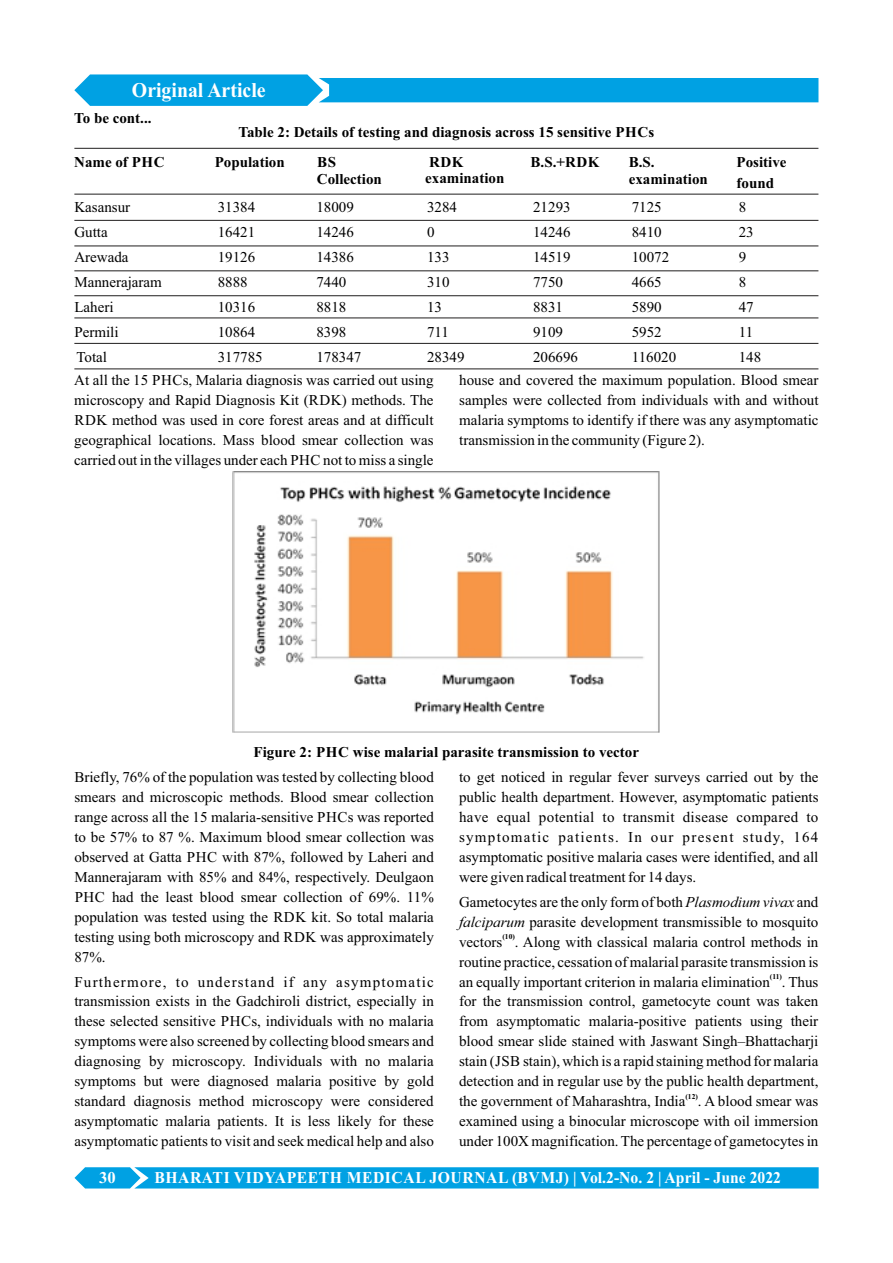
<style>
.page{position:relative;width:893px;height:1263px;background:#fff}
.page>*{position:absolute;margin:0;border:0;box-sizing:border-box;transform-origin:0 0}
.t1{font:700 21px "Times New Roman";color:#fff;scale:.94 1}
.t2{font:700 16.5px "Times New Roman";letter-spacing:.035em;color:#fff;scale:.95 1}
.t3{font:700 16.5px "Times New Roman";letter-spacing:.035em;color:#fff}
.t4{font:15px/20px "Times New Roman";color:#000;text-align:justify}
.t5{font:700 15px/16.6px "Times New Roman";color:#000}
.t6{font:700 7.5px "Times New Roman";color:#000}
.s1{font-style:italic}
</style>
<div class="page">
<hr style="left:74px;top:194px;width:744px;height:1px;background:#2b2929">
<hr style="left:74px;top:220px;width:744px;height:1px;background:#2b2929">
<hr style="left:74px;top:245px;width:744px;height:1px;background:#2b2929">
<hr style="left:74px;top:270px;width:744px;height:1px;background:#2b2929">
<hr style="left:74px;top:295px;width:744px;height:1px;background:#2b2929">
<hr style="left:74px;top:317px;width:744px;height:1px;background:#2b2929">
<hr style="left:74px;top:343px;width:744px;height:1px;background:#2b2929">
<hr style="left:74px;top:368px;width:744px;height:1px;background:#2b2929">
<img style="left:232px;top:471px;width:428px;height:262px">
<svg style="left:74px;top:74px;width:744px;height:32px"></svg>
<div style="left:74px;top:1167px;width:745px;height:21px;background:#00a1e3"></div>
<hr style="left:74px;top:148px;width:744px;height:1px;background:#2b2929">
<h1 class="t1" style="left:132px;top:83px;width:144px">Original Article</h1>
<p class="t5" style="left:74px;top:111px;width:79px">To be cont...</p>
<p class="t5" style="left:238px;top:125px;width:417px">Table 2: Details of testing and diagnosis across 15 sensitive PHCs</p>
<p class="t5" style="left:74px;top:155px;width:92px">Name of PHC</p>
<p class="t5" style="left:215px;top:155px;width:72px">Population</p>
<p class="t5" style="left:317px;top:155px;width:66px">BS<br>Collection</p>
<p class="t5" style="left:425px;top:155px;width:81px">RDK examination</p>
<p class="t5" style="left:531px;top:155px;width:71px">B.S.+RDK</p>
<p class="t5" style="left:629px;top:155px;width:81px">B.S. examination</p>
<p class="t5" style="left:737px;top:153px;width:51px;line-height:20.7px">Positive found</p>
<p class="t4" style="left:74px;top:199px;width:57px">Kasansur</p>
<p class="t4" style="left:218px;top:199px;width:39px">31384</p>
<p class="t4" style="left:316px;top:199px;width:39px">18009</p>
<p class="t4" style="left:427px;top:199px;width:31px">3284</p>
<p class="t4" style="left:533px;top:199px;width:39px">21293</p>
<p class="t4" style="left:632px;top:199px;width:31px">7125</p>
<p class="t4" style="left:739px;top:199px;width:9px">8</p>
<p class="t4" style="left:74px;top:224px;width:35px">Gutta</p>
<p class="t4" style="left:218px;top:224px;width:39px">16421</p>
<p class="t4" style="left:316px;top:224px;width:39px">14246</p>
<p class="t4" style="left:427px;top:224px;width:9px">0</p>
<p class="t4" style="left:533px;top:224px;width:39px">14246</p>
<p class="t4" style="left:632px;top:224px;width:31px">8410</p>
<p class="t4" style="left:739px;top:224px;width:16px">23</p>
<p class="t4" style="left:74px;top:249px;width:56px">Arewada</p>
<p class="t4" style="left:218px;top:249px;width:39px">19126</p>
<p class="t4" style="left:316px;top:249px;width:39px">14386</p>
<p class="t4" style="left:427px;top:249px;width:24px">133</p>
<p class="t4" style="left:533px;top:249px;width:39px">14519</p>
<p class="t4" style="left:632px;top:249px;width:39px">10072</p>
<p class="t4" style="left:739px;top:249px;width:9px">9</p>
<p class="t4" style="left:74px;top:274px;width:89px">Mannerajaram</p>
<p class="t4" style="left:218px;top:274px;width:31px">8888</p>
<p class="t4" style="left:316px;top:274px;width:31px">7440</p>
<p class="t4" style="left:427px;top:274px;width:24px">310</p>
<p class="t4" style="left:533px;top:274px;width:31px">7750</p>
<p class="t4" style="left:632px;top:274px;width:31px">4665</p>
<p class="t4" style="left:739px;top:274px;width:9px">8</p>
<p class="t4" style="left:74px;top:298px;width:41px">Laheri</p>
<p class="t4" style="left:218px;top:298px;width:39px">10316</p>
<p class="t4" style="left:316px;top:298px;width:31px">8818</p>
<p class="t4" style="left:427px;top:298px;width:16px">13</p>
<p class="t4" style="left:533px;top:298px;width:31px">8831</p>
<p class="t4" style="left:632px;top:298px;width:31px">5890</p>
<p class="t4" style="left:739px;top:298px;width:16px">47</p>
<p class="t4" style="left:74px;top:323px;width:46px">Permili</p>
<p class="t4" style="left:218px;top:323px;width:39px">10864</p>
<p class="t4" style="left:316px;top:323px;width:31px">8398</p>
<p class="t4" style="left:427px;top:323px;width:23px">711</p>
<p class="t4" style="left:533px;top:323px;width:31px">9109</p>
<p class="t4" style="left:632px;top:323px;width:31px">5952</p>
<p class="t4" style="left:739px;top:323px;width:16px">11</p>
<p class="t4" style="left:76px;top:348px;width:32px">Total</p>
<p class="t4" style="left:218px;top:348px;width:46px">317785</p>
<p class="t4" style="left:316px;top:348px;width:46px">178347</p>
<p class="t4" style="left:427px;top:348px;width:39px">28349</p>
<p class="t4" style="left:533px;top:348px;width:46px">206696</p>
<p class="t4" style="left:632px;top:348px;width:46px">116020</p>
<p class="t4" style="left:739px;top:348px;width:24px">148</p>
<p class="t4" style="left:74px;top:372px;width:361px">At all the 15 PHCs, Malaria diagnosis was carried out using microscopy and Rapid Diagnosis Kit (RDK) methods. The RDK method was used in core forest areas and at difficult geographical locations. Mass blood smear collection was carried out in the villages under each PHC not to miss a single</p>
<p class="t4" style="left:459px;top:372px;width:361px">house and covered the maximum population. Blood smear samples were collected from individuals with and without malaria symptoms to identify if there was any asymptomatic transmission in the community (Figure 2).</p>
<p class="t5" style="left:254px;top:745px;width:387px">Figure 2: PHC wise malarial parasite transmission to vector</p>
<p class="t4" style="left:74px;top:769px;width:361px">Briefly, 76% of the population was tested by collecting blood smears and microscopic methods. Blood smear collection range across all the 15 malaria-sensitive PHCs was reported to be 57% to 87 %. Maximum blood smear collection was observed at Gatta PHC with 87%, followed by Laheri and Mannerajaram with 85% and 84%, respectively. Deulgaon PHC had the least blood smear collection of 69%. 11% population was tested using the RDK kit. So total malaria testing using both microscopy and RDK was approximately 87%.</p>
<p class="t4" style="left:74px;top:973px;width:361px">Furthermore, to understand if any asymptomatic transmission exists in the Gadchiroli district, especially in these selected sensitive PHCs, individuals with no malaria symptoms were also screened by collecting blood smears and diagnosing by microscopy. Individuals with no malaria symptoms but were diagnosed malaria positive by gold standard diagnosis method microscopy were considered asymptomatic malaria patients. It is less likely for these asymptomatic patients to visit and seek medical help and also</p>
<p class="t4" style="left:459px;top:769px;width:361px">to get noticed in regular fever surveys carried out by the public health department. However, asymptomatic patients have equal potential to transmit disease compared to symptomatic patients. In our present study, 164 asymptomatic positive malaria cases were identified, and all were given radical treatment for 14 days.</p>
<p class="t4" style="left:459px;top:893px;width:361px">Gametocytes are the only form of both <span class="s1">Plasmodium vivax</span> and <span class="s1">falciparum</span> parasite development transmissible to mosquito</p>
<p class="t6" style="left:502px;top:934px;width:14px">(10)</p>
<p class="t4" style="left:459px;top:933px;width:361px">vectors . Along with classical malaria control methods in routine practice, cessation of malarial parasite transmission is</p>
<p class="t6" style="left:770px;top:974px;width:14px">(11)</p>
<p class="t4" style="left:459px;top:973px;width:361px">an equally important criterion in malaria elimination . Thus for the transmission control, gametocyte count was taken from asymptomatic malaria-positive patients using their blood smear slide stained with Jaswant Singh–Bhattacharji stain (JSB stain), which is a rapid staining method for malaria detection and in regular use by the public health department,</p>
<p class="t6" style="left:685px;top:1093px;width:14px">(12)</p>
<p class="t4" style="left:459px;top:1092px;width:361px">the government of Maharashtra, India . A blood smear was examined using a binocular microscope with oil immersion under 100X magnification. The percentage of gametocytes in</p>
<p class="t3" style="left:99px;top:1172px;width:18px">30</p>
<p class="t2" style="left:154px;top:1172px;width:661px">BHARATI VIDYAPEETH MEDICAL JOURNAL (BVMJ) | Vol.2-No. 2 | April - June 2022</p>
</div>
